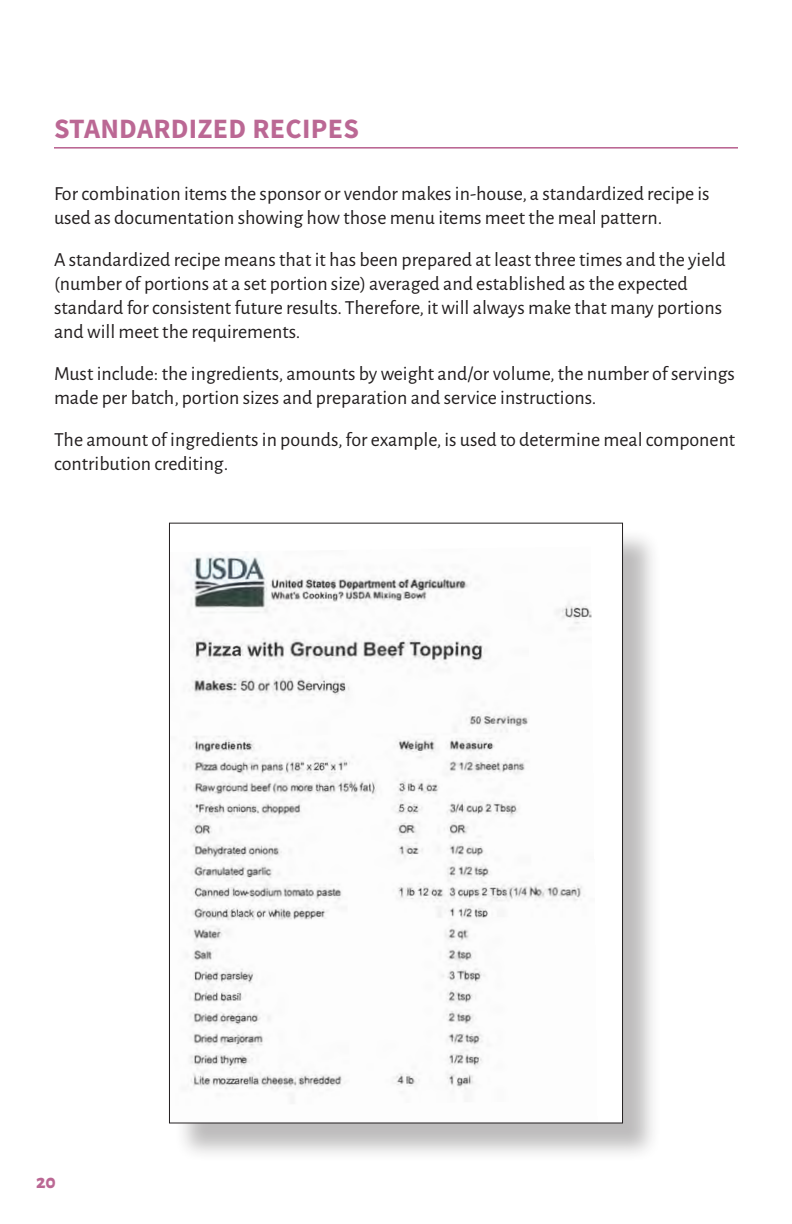
<style>
.page{position:relative;width:792px;height:1224px;background:#fff}
.page>*{position:absolute;margin:0;border:0;box-sizing:border-box;transform-origin:0 0}
.Subhead_w__rule{font:700 28px "Source Sans Pro";letter-spacing:.01em;color:#bb6894}
.Body_text{font:20px/24px "Alegreya Sans";color:#231f20}
.t1{font:800 20px "Alegreya Sans";color:#bb6894}
</style>
<div class="page">
<div style="left:174px;top:527px;width:487px;height:635px;background:#231f20;opacity:.3"></div>
<div style="left:169px;top:523px;width:454px;height:600px;background:#fff"></div>
<img style="left:183px;top:552px;width:409px;height:551px">
<hr style="left:54px;top:147px;width:684px;height:2px;background:#bb6894">
<p class="Subhead_w__rule" style="left:54px;top:110px;width:307px">STANDARDIZED RECIPES</p>
<p class="Body_text" style="left:54px;top:181px;width:657px">For combination items the sponsor or vendor makes in-house, a standardized recipe is used as documentation showing how those menu items meet the meal pattern.</p>
<p class="Body_text" style="left:54px;top:247px;width:673px">A standardized recipe means that it has been prepared at least three times and the yield (number of portions at a set portion size) averaged and established as the expected standard for consistent future results. Therefore, it will always make that many portions and will meet the requirements.</p>
<p class="Body_text" style="left:54px;top:361px;width:682px">Must include: the ingredients, amounts by weight and/or volume, the number of servings made per batch, portion sizes and preparation and service instructions.</p>
<p class="Body_text" style="left:54px;top:427px;width:683px">The amount of ingredients in pounds, for example, is used to determine meal component contribution crediting.</p>
<p class="t1" style="left:36px;top:1166px;width:21px">20</p>
</div>
